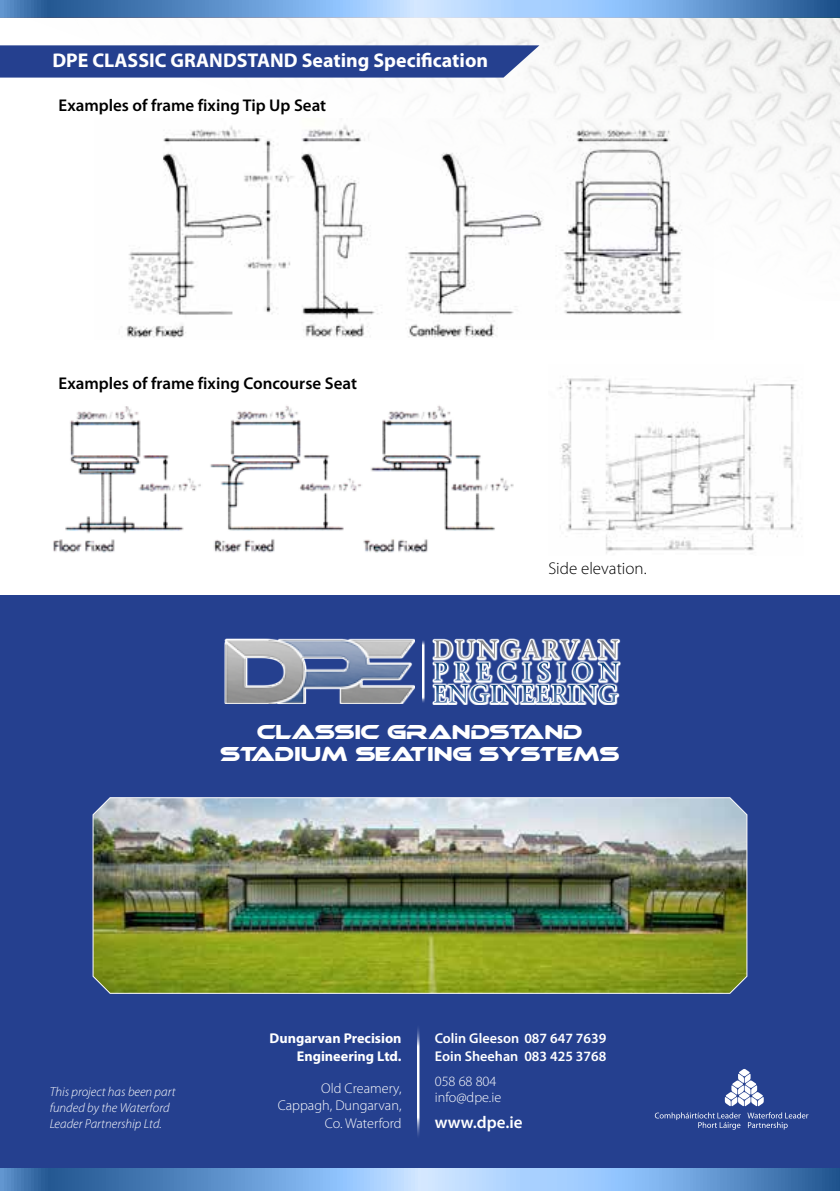
<style>
.page{position:relative;width:840px;height:1191px;background:#fff}
.page>*{position:absolute;margin:0;border:0;box-sizing:border-box;transform-origin:0 0}
.t1{font:700 19.8px "Myriad Pro";color:#fff}
.t2{font:19.6px/22px "Ethnocentric";color:#fff;text-align:center}
.t3{font:600 17px "Myriad Pro";color:#000}
.t4{font:300 17px "Myriad Pro";color:#000}
.t5{font:600 17px "Myriad Pro";color:#fff}
.t6{font:300 14.2px/17.8px "Myriad Pro";color:#fff;text-align:right}
.t7{font:600 14.2px/17.8px "Myriad Pro";color:#fff}
.t8{font:700 14.2px/17.8px "Myriad Pro";color:#fff;text-align:right}
.t9{font:italic 300 13px/16px "Myriad Pro";color:#fff}
</style>
<div class="page">
<img style="left:0;top:17px;width:839px;height:211px">
<div style="left:0;top:595px;width:839px;height:596px;background:#25408f"></div>
<hr style="left:417px;top:1024px;width:2px;height:116px;background:#fff">
<img style="left:92px;top:797px;width:655px;height:197px">
<svg style="left:0;top:0;width:839px;height:17px;background:#73a2d7"></svg>
<svg style="left:0;top:1168px;width:839px;height:23px;background:#74a3d7"></svg>
<svg style="left:747px;top:1112px;width:60px;height:17px"></svg>
<svg style="left:654px;top:1112px;width:86px;height:17px"></svg>
<svg style="left:724px;top:1069px;width:39px;height:37px"></svg>
<svg style="left:432px;top:638px;width:188px;height:67px"></svg>
<svg style="left:434px;top:640px;width:184px;height:63px"></svg>
<hr style="left:422px;top:640px;width:2px;height:63px;background:#fff">
<img style="left:224px;top:638px;width:191px;height:66px">
<svg style="left:0;top:45px;width:539px;height:33px;background:#304a94"></svg>
<img style="left:95px;top:119px;width:618px;height:219px">
<img style="left:53px;top:405px;width:461px;height:148px">
<img style="left:559px;top:378px;width:237px;height:176px">
<p class="t1" style="left:52px;top:47px;width:437px">DPE CLASSIC GRANDSTAND Seating Specification</p>
<p class="t3" style="left:59px;top:94px;width:269px">Examples of frame fixing Tip Up Seat</p>
<p class="t3" style="left:59px;top:372px;width:300px">Examples of frame fixing Concourse Seat</p>
<p class="t4" style="left:548px;top:558px;width:100px">Side elevation.</p>
<p class="t2" style="left:220px;top:723px;width:400px">CLASSIC GRANDSTAND<br>STADIUM SEATING SYSTEMS</p>
<p class="t9" style="left:50px;top:1083px;width:127px">This project has been part funded by the Waterford<br>Leader Partnership Ltd.</p>
<p class="t8" style="left:269px;top:1028px;width:133px">Dungarvan Precision<br>Engineering Ltd.</p>
<p class="t6" style="left:277px;top:1078px;width:125px">Old Creamery,<br>Cappagh, Dungarvan,<br>Co. Waterford</p>
<p class="t7" style="left:434px;top:1028px;width:173px">Colin Gleeson 087 647 7639<br>Eoin Sheehan 083 425 3768</p>
<p class="t6" style="left:434px;top:1073px;width:68px;line-height:16px;text-align:left">058 68 804 info@dpe.ie</p>
<p class="t5" style="left:434px;top:1111px;width:89px">www.dpe.ie</p>
</div>
